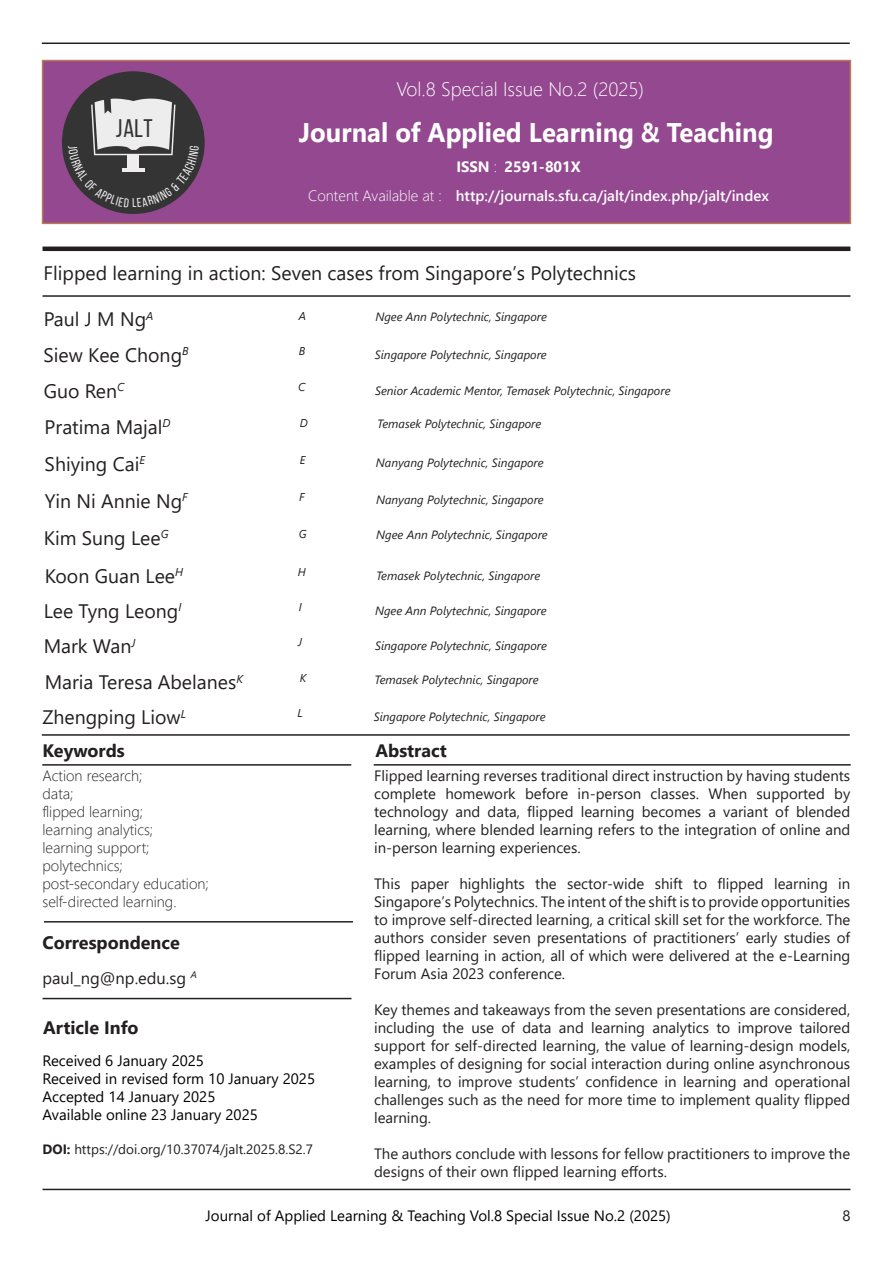
<style>
.page{position:relative;width:893px;height:1263px;background:#fff}
.page>*{position:absolute;margin:0;border:0;box-sizing:border-box;transform-origin:0 0}
.t1{font:700 27px "Segoe UI";color:#fff;scale:.95 1}
.t2{font:25.5px "Bebas Neue";color:#343434}
.t3{font:19.5px "Segoe UI";color:#231f20}
.t4{font:300 19.5px "Segoe UI";color:#fff}
.t5{font:700 18px "Segoe UI";color:#231f20}
.t6{font:16.5px "Segoe UI";color:#231f20}
.t7{font:15px/18px "Segoe UI";color:#231f20;text-align:justify}
.t8{font:15px "Segoe UI";color:#000}
.t9{font:300 15px "Segoe UI";color:#231f20}
.t10{font:600 15px "Segoe UI";color:#fff}
.t11{font:300 15px "Segoe UI";color:#fff}
.t12{font:700 15px "Segoe UI";color:#fff}
.t13{font:13.5px "Segoe UI";color:#231f20}
.t14{font:italic 12px "Segoe UI";color:#231f20}
.t15{font:italic 11.4px "Segoe UI";color:#231f20}
.s1{font-weight:300}
.s2{font-weight:700}
</style>
<div class="page">
<hr style="left:43px;top:1189px;width:807px;height:1px;background:#231f20">
<hr style="left:43px;top:295px;width:807px;height:2px;background:#231f20">
<hr style="left:43px;top:247px;width:807px;height:4px;background:#231f20">
<hr style="left:42px;top:734px;width:808px;height:2px;background:#231f20">
<hr style="left:42px;top:764px;width:309px;height:2px;background:#231f20">
<hr style="left:374px;top:764px;width:477px;height:2px;background:#231f20">
<hr style="left:43px;top:998px;width:308px;height:1px;background:#231f20">
<hr style="left:42px;top:43px;width:808px;height:1px;background:#231f20">
<div style="left:42px;top:60px;width:809px;height:164px;background:#934890;border:2px solid #ba7a51"></div>
<div style="left:62px;top:71px;width:143px;height:143px;background:#343434;border-radius:50%"></div>
<hr style="left:44px;top:921px;width:309px;height:1px;background:#231f20">
<svg style="left:68px;top:97px;width:131px;height:110px"></svg>
<p class="t2" style="left:116px;top:115px;width:38px">JALT</p>
<p class="t4" style="left:397px;top:71px;width:249px">Vol.8 Special Issue No.2 (2025)</p>
<p class="t1" style="left:299px;top:107px;width:501px">Journal of Applied Learning &amp; Teaching</p>
<p class="t11" style="left:308px;top:182px;width:135px">Content Available at :</p>
<p class="t12" style="left:456px;top:153px;width:42px">ISSN <span class="s1">:</span></p>
<p class="t12" style="left:504px;top:153px;width:78px">2591-801X</p>
<p class="t10" style="left:456px;top:182px;width:315px">http://journals.sfu.ca/jalt/index.php/jalt/index</p>
<p class="t3" style="left:44px;top:255px;width:594px">Flipped learning in action: Seven cases from Singapore’s Polytechnics</p>
<p class="t3" style="left:44px;top:301px;width:111px">Paul J M Ng<sup>A</sup></p>
<p class="t15" style="left:299px;top:305px;width:9px">A</p>
<p class="t14" style="left:375px;top:305px;width:173px">Ngee Ann Polytechnic, Singapore</p>
<p class="t3" style="left:44px;top:337px;width:147px">Siew Kee Chong<sup>B</sup></p>
<p class="t15" style="left:299px;top:340px;width:8px">B</p>
<p class="t14" style="left:375px;top:343px;width:173px">Singapore Polytechnic, Singapore</p>
<p class="t3" style="left:44px;top:372px;width:82px">Guo Ren<sup>C</sup></p>
<p class="t15" style="left:298px;top:376px;width:9px">C</p>
<p class="t14" style="left:375px;top:379px;width:297px">Senior Academic Mentor, Temasek Polytechnic, Singapore</p>
<p class="t3" style="left:45px;top:409px;width:127px">Pratima Majal<sup>D</sup></p>
<p class="t15" style="left:300px;top:412px;width:10px">D</p>
<p class="t14" style="left:377px;top:412px;width:166px">Temasek Polytechnic, Singapore</p>
<p class="t3" style="left:45px;top:445px;width:102px">Shiying Cai<sup>E</sup></p>
<p class="t15" style="left:300px;top:449px;width:7px">E</p>
<p class="t14" style="left:376px;top:452px;width:169px">Nanyang Polytechnic, Singapore</p>
<p class="t3" style="left:45px;top:482px;width:145px">Yin Ni Annie Ng<sup>F</sup></p>
<p class="t15" style="left:299px;top:486px;width:7px">F</p>
<p class="t14" style="left:376px;top:489px;width:169px">Nanyang Polytechnic, Singapore</p>
<p class="t3" style="left:44px;top:520px;width:126px">Kim Sung Lee<sup>G</sup></p>
<p class="t15" style="left:299px;top:523px;width:9px">G</p>
<p class="t14" style="left:376px;top:523px;width:173px">Ngee Ann Polytechnic, Singapore</p>
<p class="t3" style="left:45px;top:557px;width:140px">Koon Guan Lee<sup>H</sup></p>
<p class="t15" style="left:298px;top:561px;width:10px">H</p>
<p class="t14" style="left:376px;top:564px;width:166px">Temasek Polytechnic, Singapore</p>
<p class="t3" style="left:44px;top:592px;width:139px">Lee Tyng Leong<sup>I</sup></p>
<p class="t15" style="left:299px;top:596px;width:5px">I</p>
<p class="t14" style="left:375px;top:599px;width:173px">Ngee Ann Polytechnic, Singapore</p>
<p class="t3" style="left:44px;top:628px;width:93px">Mark Wan<sup>J</sup></p>
<p class="t15" style="left:298px;top:632px;width:5px">J</p>
<p class="t14" style="left:375px;top:635px;width:173px">Singapore Polytechnic, Singapore</p>
<p class="t3" style="left:45px;top:664px;width:200px">Maria Teresa Abelanes<sup>K</sup></p>
<p class="t15" style="left:300px;top:667px;width:8px">K</p>
<p class="t14" style="left:374px;top:668px;width:166px">Temasek Polytechnic, Singapore</p>
<p class="t3" style="left:42px;top:699px;width:145px">Zhengping Liow<sup>L</sup></p>
<p class="t15" style="left:297px;top:702px;width:7px">L</p>
<p class="t14" style="left:374px;top:705px;width:173px">Singapore Polytechnic, Singapore</p>
<p class="t5" style="left:42px;top:733px;width:84px">Keywords</p>
<p class="t5" style="left:375px;top:733px;width:73px">Abstract</p>
<p class="t9" style="left:43px;top:761px;width:101px">Action research;</p>
<p class="t9" style="left:43px;top:779px;width:33px">data;</p>
<p class="t9" style="left:43px;top:797px;width:102px">flipped learning;</p>
<p class="t9" style="left:43px;top:815px;width:112px">learning analytics;</p>
<p class="t9" style="left:43px;top:833px;width:109px">learning support;</p>
<p class="t9" style="left:43px;top:851px;width:82px">polytechnics;</p>
<p class="t9" style="left:43px;top:869px;width:168px">post-secondary education;</p>
<p class="t9" style="left:43px;top:887px;width:136px">self-directed learning.</p>
<p class="t7" style="left:374px;top:765px;width:478px">Flipped learning reverses traditional direct instruction by having students complete homework before in-person classes. When supported by technology and data, flipped learning becomes a variant of blended learning, where blended learning refers to the integration of online and in-person learning experiences.</p>
<p class="t7" style="left:374px;top:873px;width:478px">This paper highlights the sector-wide shift to flipped learning in Singapore’s Polytechnics. The intent of the shift is to provide opportunities to improve self-directed learning, a critical skill set for the workforce. The authors consider seven presentations of practitioners’ early studies of flipped learning in action, all of which were delivered at the e-Learning Forum Asia 2023 conference.</p>
<p class="t7" style="left:374px;top:999px;width:478px">Key themes and takeaways from the seven presentations are considered, including the use of data and learning analytics to improve tailored support for self-directed learning, the value of learning-design models, examples of designing for social interaction during online asynchronous learning, to improve students’ confidence in learning and operational challenges such as the need for more time to implement quality flipped learning.</p>
<p class="t7" style="left:374px;top:1143px;width:478px">The authors conclude with lessons for fellow practitioners to improve the designs of their own flipped learning efforts.</p>
<p class="t5" style="left:42px;top:926px;width:139px">Correspondence</p>
<p class="t6" style="left:43px;top:962px;width:156px">paul_ng@np.edu.sg <sup>A</sup></p>
<p class="t5" style="left:43px;top:1010px;width:97px">Article Info</p>
<p class="t8" style="left:43px;top:1046px;width:163px">Received 6 January 2025</p>
<p class="t8" style="left:43px;top:1064px;width:274px">Received in revised form 10 January 2025</p>
<p class="t8" style="left:43px;top:1082px;width:174px">Accepted 14 January 2025</p>
<p class="t8" style="left:43px;top:1100px;width:217px">Available online 23 January 2025</p>
<p class="t13" style="left:43px;top:1136px;width:272px"><span class="s2">DOI:</span> https://doi.org/10.37074/jalt.2025.8.S2.7</p>
<p class="t8" style="left:206px;top:1201px;width:467px">Journal of Applied Learning &amp; Teaching Vol.8 Special Issue No.2 (2025)</p>
<p class="t7" style="left:842px;top:1205px;width:10px">8</p>
</div>
